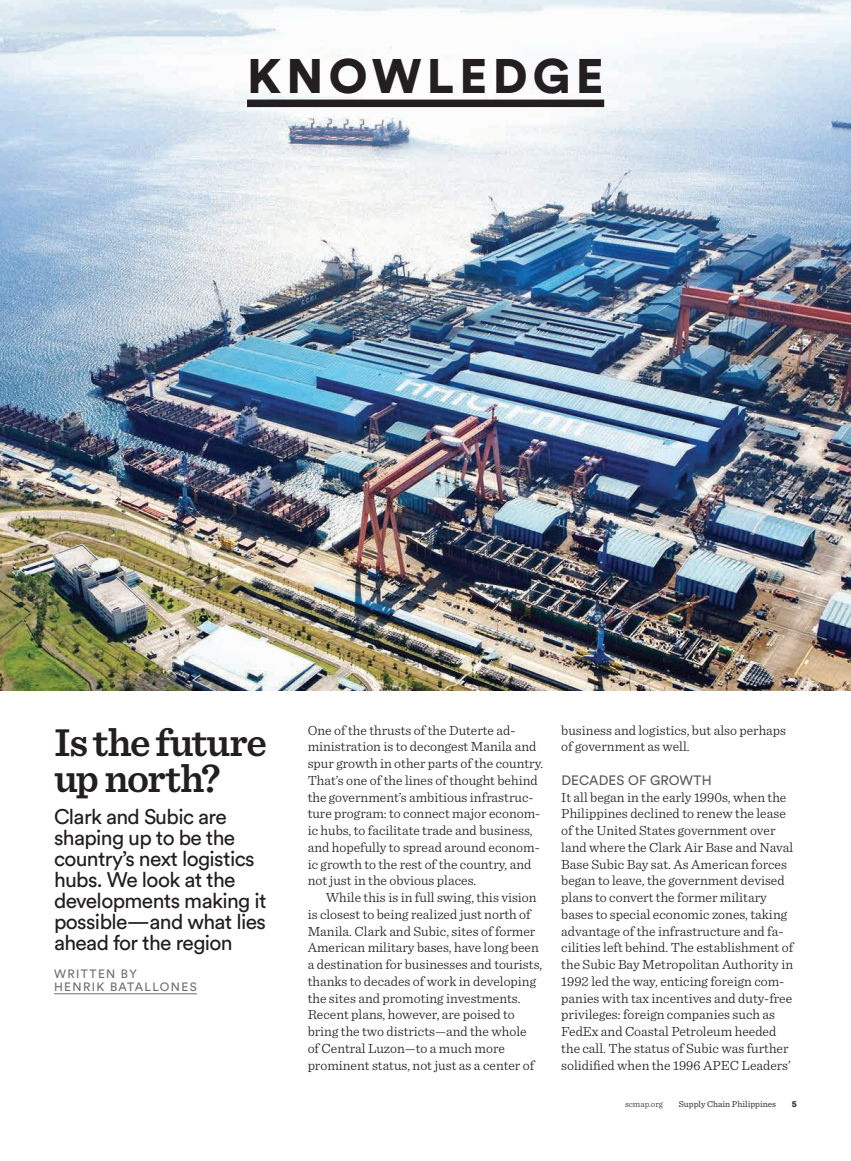
<style>
.page{position:relative;width:851px;height:1161px;background:#fff}
.page>*{position:absolute;margin:0;border:0;box-sizing:border-box;transform-origin:0 0}
.t1{font:900 48px "Circular Std";letter-spacing:.11em;color:#231f20}
.t2{font:600 40.5px/36px "Sentinel";letter-spacing:-.03em;color:#231f20}
.t3{font:21px/21px "Circular Std";letter-spacing:-.03em;color:#231f20}
.t4{font:300 13.95px/16.8px "Sentinel";color:#231f20}
.t5{font:13.5px "Circular Std";letter-spacing:.01em;color:#57585a}
.t6{font:12px/13.5px "Circular Std";letter-spacing:.11em;color:#6c6d70}
.t7{font:9px "Sentinel";color:#312f30}
.t8{font:300 9px "Sentinel";color:#312f30}
.t9{font:900 9px "Circular Std";color:#312f30}
</style>
<div class="page">
<img style="left:0;top:0;width:850px;height:690px">
<div style="left:247px;top:100px;width:357px;height:7px;background:#231f20"></div>
<hr style="left:54px;top:993px;width:143px;height:1px;background:#6c6d70">
<h1 class="t1" style="left:247px;top:44px;width:358px">KNOWLEDGE</h1>
<h2 class="t2" style="left:54px;top:722px;width:214px">Is the future up north?</h2>
<h3 class="t3" style="left:54px;top:806px;width:214px">Clark and Subic are shaping up to be the country’s next logistics hubs. We look at the developments making it possible—and what lies ahead for the region</h3>
<p class="t6" style="left:54px;top:967px;width:144px">written by<br>henri k batallones</p>
<p class="t4" style="left:308px;top:721px;width:237px">One of the thrusts of the Duterte ad&shy;ministration is to decongest Manila and spur growth in other parts of the country.<br>That’s one of the lines of thought behind the government’s ambitious infrastruc&shy;ture program: to connect major econom&shy;ic hubs, to facilitate trade and business, and hopefully to spread around econom&shy;ic growth to the rest of the country, and not just in the obvious places.</p>
<p class="t4" style="left:308px;top:888px;width:236px;text-indent:18px">While this is in full swing, this vision is closest to being realized just north of Manila. Clark and Subic, sites of former American military bases, have long been a destination for businesses and tourists, thanks to decades of work in developing the sites and promoting investments.<br>Recent plans, however, are poised to bring the two districts—and the whole<br>of Central Luzon—to a much more prominent status, not just as a center of</p>
<p class="t4" style="left:561px;top:721px;width:226px">business and logistics, but also perhaps of government as well.</p>
<p class="t5" style="left:561px;top:772px;width:152px">Decades of growth</p>
<p class="t4" style="left:561px;top:788px;width:233px">It all began in the early 1990s, when the Philippines declined to renew the lease of the United States government over land where the Clark Air Base and Naval Base Subic Bay sat. As American forces began to leave, the government devised plans to convert the former military bases to special economic zones, taking advantage of the infrastructure and fa&shy;cilities left behind. The establishment of the Subic Bay Metropolitan Authority in 1992 led the way, enticing foreign com&shy;panies with tax incentives and duty-free privileges: foreign companies such as FedEx and Coastal Petroleum heeded the call. The status of Subic was further solidified when the 1996 APEC Leaders’</p>
<p class="t8" style="left:625px;top:1097px;width:40px">scmap.org</p>
<p class="t7" style="left:678px;top:1097px;width:99px">Supply Chain Philippines</p>
<p class="t9" style="left:791px;top:1098px;width:7px">5</p>
</div>
